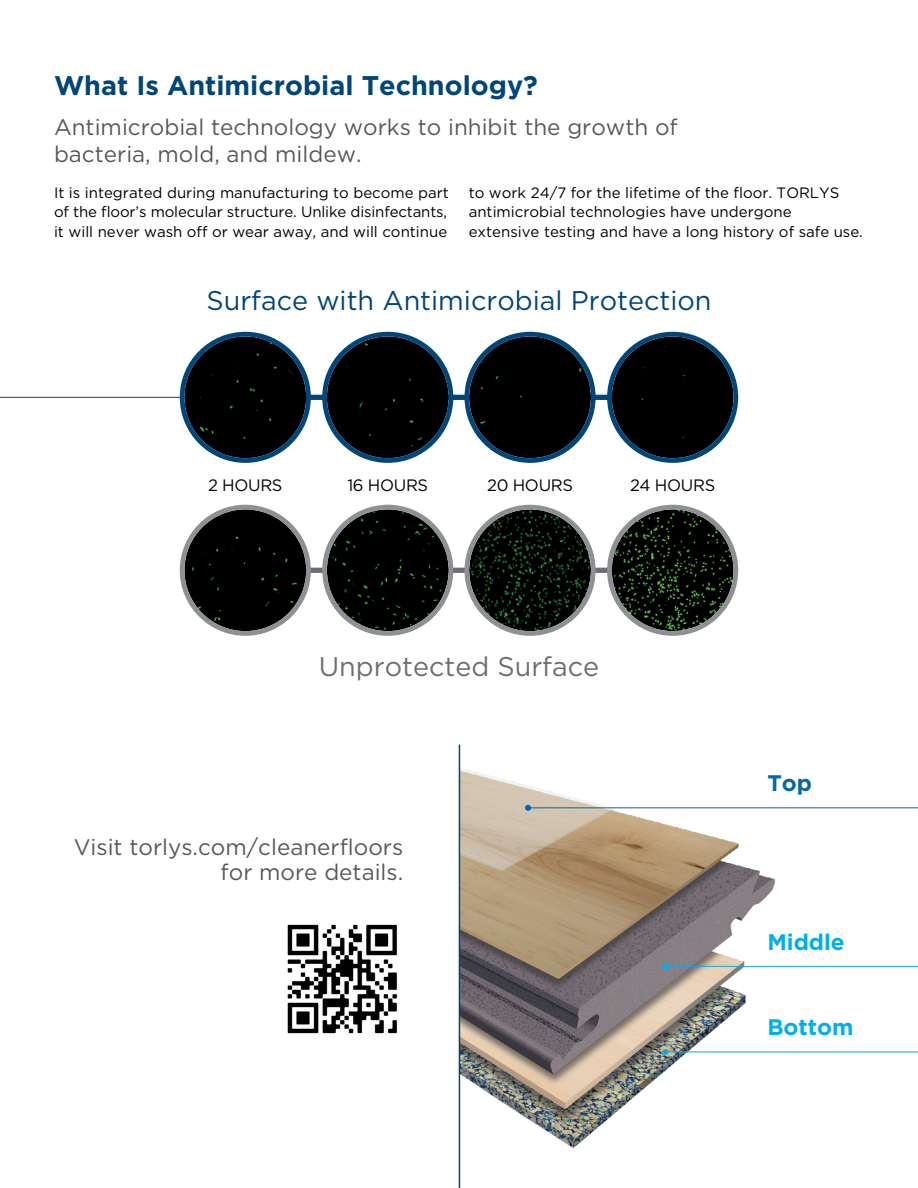
<style>
.page{position:relative;width:918px;height:1188px;background:#fff}
.page>*{position:absolute;margin:0;border:0;box-sizing:border-box;transform-origin:0 0}
.t1{font:27px "Gotham HTF";color:#004678}
.t2{font:700 27px "Gotham HTF";color:#004678}
.t3{font:27px "Gotham HTF";color:#6d6e71}
.t4{font:22.5px/27px "Gotham HTF";color:#58595b}
.t5{font:700 22.5px "Gotham HTF";color:#00aeef}
.t6{font:700 22.5px "Gotham HTF";color:#0068ac}
.t7{font:16.5px "Gotham HTF";letter-spacing:-.02em;color:#000}
.t8{font:15px/19.5px "Gotham HTF";color:#000;text-align:justify}
</style>
<div class="page">
<hr style="left:0;top:397px;width:200px;height:1px;background:#004678">
<img style="left:460px;top:767px;width:226px;height:384px">
<div style="left:222px;top:395px;width:496px;height:5px;background:#004678"></div>
<div style="left:184px;top:337px;width:122px;height:121px;background:#000;border-radius:61px"></div>
<div style="left:180px;top:332px;width:131px;height:131px;border:5px solid #004678;border-radius:50%"></div>
<div style="left:327px;top:337px;width:122px;height:121px;background:#000;border-radius:61px"></div>
<div style="left:322px;top:332px;width:131px;height:131px;border:5px solid #004678;border-radius:50%"></div>
<div style="left:469px;top:337px;width:122px;height:121px;background:#000;border-radius:61px"></div>
<div style="left:465px;top:332px;width:131px;height:131px;border:5px solid #004678;border-radius:50%"></div>
<div style="left:222px;top:568px;width:496px;height:5px;background:#6d6e71"></div>
<div style="left:184px;top:509px;width:122px;height:122px;background:#000;border-radius:61px"></div>
<div style="left:180px;top:505px;width:131px;height:131px;border:5px solid #8e9193;border-radius:50%"></div>
<img style="left:327px;top:509px;width:122px;height:122px;border-radius:61px">
<div style="left:322px;top:505px;width:131px;height:131px;border:5px solid #8e9193;border-radius:50%"></div>
<img style="left:469px;top:509px;width:122px;height:122px;border-radius:61px">
<div style="left:465px;top:505px;width:131px;height:131px;border:5px solid #8e9193;border-radius:50%"></div>
<hr style="left:459px;top:745px;width:1px;height:443px;background:#004678">
<svg style="left:527px;top:331px;width:212px;height:478px"></svg>
<svg style="left:525px;top:805px;width:6px;height:6px"></svg>
<svg style="left:665px;top:491px;width:253px;height:320px"></svg>
<svg style="left:662px;top:963px;width:3px;height:6px"></svg>
<svg style="left:665px;top:811px;width:253px;height:242px"></svg>
<svg style="left:662px;top:1049px;width:6px;height:6px"></svg>
<img style="left:287px;top:924px;width:110px;height:110px">
<h1 class="t2" style="left:54px;top:70px;width:485px">What Is Antimicrobial Technology?</h1>
<h2 class="t4" style="left:54px;top:113px;width:625px">Antimicrobial technology works to inhibit the growth of bacteria, mold, and mildew.</h2>
<p class="t8" style="left:54px;top:183px;width:396px">It is integrated during manufacturing to become part of the floor’s molecular structure. Unlike disinfectants, it will never wash off or wear away, and will continue</p>
<p class="t8" style="left:469px;top:183px;width:396px;text-align:left">to work 24/7 for the lifetime of the floor. TORLYS antimicrobial technologies have undergone extensive testing and have a long history of safe use.</p>
<h1 class="t1" style="left:206px;top:286px;width:507px">Surface with Antimicrobial Protection</h1>
<p class="t7" style="left:208px;top:476px;width:76px">2 HOURS</p>
<p class="t7" style="left:347px;top:476px;width:82px">16 HOURS</p>
<p class="t7" style="left:487px;top:476px;width:87px">20 HOURS</p>
<p class="t7" style="left:630px;top:476px;width:87px">24 HOURS</p>
<h1 class="t3" style="left:319px;top:651px;width:282px">Unprotected Surface</h1>
<h2 class="t4" style="left:74px;top:834px;width:331px;line-height:25.5px;text-align:right">Visit torlys.com/cleanerfloors for more details.</h2>
<h2 class="t6" style="left:767px;top:770px;width:46px">Top</h2>
<h2 class="t5" style="left:767px;top:929px;width:79px">Middle</h2>
<h2 class="t5" style="left:767px;top:1014px;width:88px">Bottom</h2>
</div>
